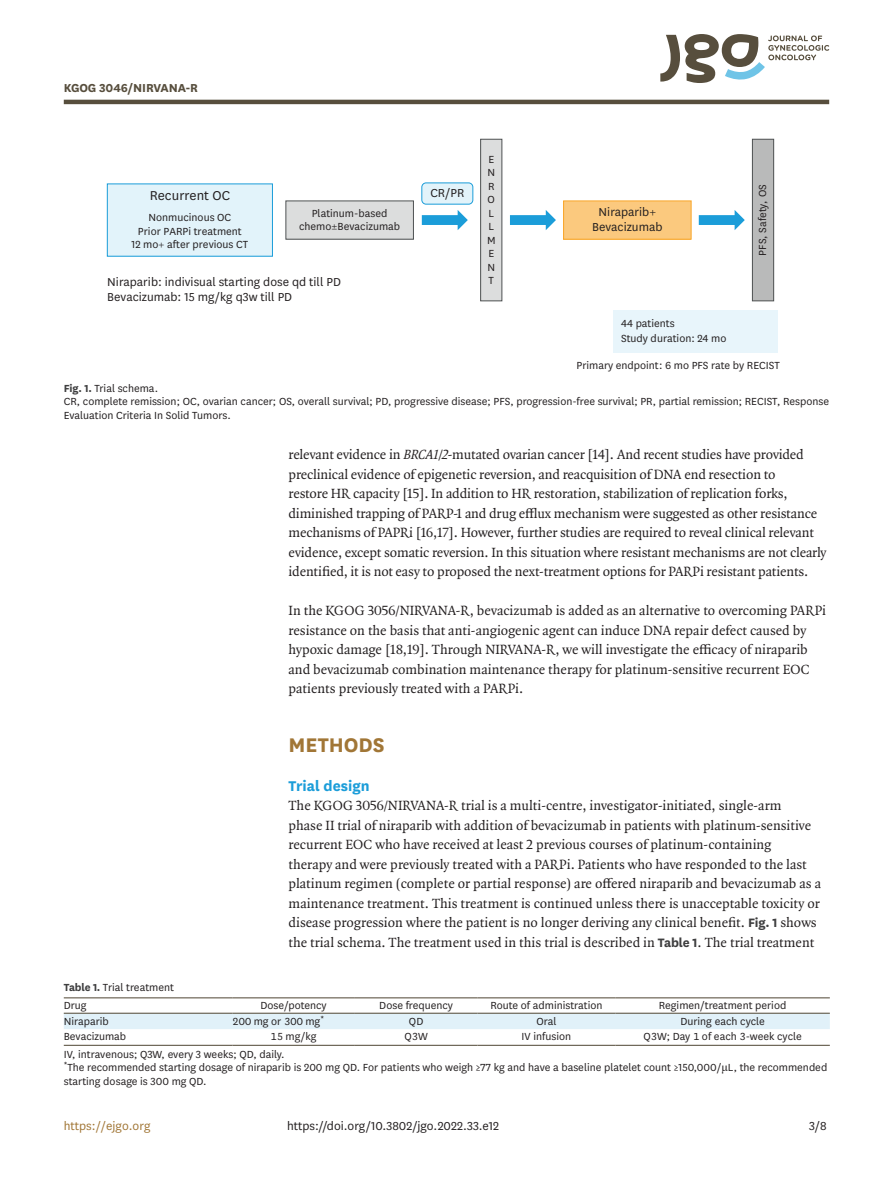
<style>
.page{position:relative;width:893px;height:1191px;background:#fff}
.page>*{position:absolute;margin:0;border:0;box-sizing:border-box;transform-origin:0 0}
.body_title1{font:700 23.1px "National";color:#a17636}
.body_title2_stacked{font:700 16.5px "National";color:#1b9dd9}
.t1{font:15px "National";color:#231f20}
.body_p{font:14.25px/19.5px "Quadraat OT";letter-spacing:-.01em;color:#231f20}
.body_p_first{font:14.25px/19.5px "Quadraat OT";color:#231f20}
.doi_running_footer{font:13.5px/15px "National";color:#231f20;text-align:center}
.alt-title-type{font:700 13.5px "National";letter-spacing:-.01em;color:#574e3d}
.t2{font:13.5px "National";color:#a17636}
.fig_caption{font:12px/13.5px "National";color:#231f20}
.table-wrap-foot_p{font:12px/13.5px "National";color:#231f20}
.tbody_entry{font:12px "National";color:#231f20}
.thead_entry{font:12px "National";color:#231f20}
.table-wrap-foot_p_fi{font:12px "National";color:#231f20}
.table-wrap_caption{font:12px "National";color:#231f20}
.tbody_entry-2{font:12px "National";letter-spacing:-.05em;color:#231f20}
.s1{font-weight:700;color:#3e3e3f}
.s2{font-style:italic}
.s3{font-family:"National";font-weight:700;color:#3e3e3f}
.s4{font-family:"Times New Roman"}
</style>
<div class="page">
<hr style="left:64px;top:100px;width:765px;height:4px;background:#574e3d">
<svg style="left:660px;top:34px;width:169px;height:49px"></svg>
<div style="left:107px;top:184px;width:165px;height:72px;background:#e2f3fa"></div>
<div style="left:613px;top:310px;width:164px;height:42px;background:#e8f5fb"></div>
<div style="left:107px;top:183px;width:166px;height:73px;border:1px solid #1b9dd9"></div>
<div style="left:286px;top:201px;width:127px;height:38px;background:#dcdddd"></div>
<div style="left:564px;top:201px;width:127px;height:38px;background:#fbc97e"></div>
<div style="left:563px;top:200px;width:128px;height:39px;border:1px solid #f9a628"></div>
<div style="left:422px;top:183px;width:51px;height:21px;background:#e2f3fa;border-radius:4px"></div>
<div style="left:421px;top:182px;width:52px;height:22px;border:1px solid #1b9dd9;border-radius:4px"></div>
<div style="left:481px;top:139px;width:21px;height:162px;background:#dcdddd"></div>
<div style="left:480px;top:139px;width:22px;height:162px;border:1px solid #4f5253"></div>
<div style="left:752px;top:139px;width:22px;height:162px;background:#b9baba"></div>
<div style="left:752px;top:139px;width:22px;height:162px;border:1px solid #4f5253"></div>
<svg style="left:422px;top:210px;width:46px;height:20px"></svg>
<svg style="left:510px;top:210px;width:46px;height:20px"></svg>
<svg style="left:699px;top:210px;width:46px;height:20px"></svg>
<div style="left:64px;top:1013px;width:766px;height:16px;background:#e1f1f9"></div>
<hr style="left:64px;top:997px;width:168px;height:1px;background:#574e3d">
<hr style="left:232px;top:997px;width:123px;height:1px;background:#574e3d">
<hr style="left:355px;top:997px;width:122px;height:1px;background:#574e3d">
<hr style="left:477px;top:997px;width:138px;height:1px;background:#574e3d">
<hr style="left:615px;top:997px;width:215px;height:1px;background:#574e3d">
<hr style="left:64px;top:1012px;width:168px;height:1px;background:#574e3d">
<hr style="left:232px;top:1012px;width:123px;height:1px;background:#574e3d">
<hr style="left:355px;top:1012px;width:122px;height:1px;background:#574e3d">
<hr style="left:477px;top:1012px;width:138px;height:1px;background:#574e3d">
<hr style="left:615px;top:1012px;width:215px;height:1px;background:#574e3d">
<hr style="left:64px;top:1044px;width:168px;height:1px;background:#574e3d">
<hr style="left:232px;top:1044px;width:123px;height:1px;background:#574e3d">
<hr style="left:355px;top:1044px;width:122px;height:1px;background:#574e3d">
<hr style="left:477px;top:1044px;width:138px;height:1px;background:#574e3d">
<hr style="left:615px;top:1044px;width:215px;height:1px;background:#574e3d">
<p class="alt-title-type" style="left:64px;top:78px;width:136px">KGOG 3046/NIRVANA-R</p>
<p class="fig_caption" style="left:487px;top:152px;width:10px">E<br>N<br>R<br>O<br>L<br>L<br>M<br>E<br>N<br>T</p>
<p class="doi_running_footer" style="left:430px;top:185px;width:35px">CR/PR</p>
<p class="t1" style="left:150px;top:186px;width:82px">Recurrent OC</p>
<p class="fig_caption" style="left:131px;top:210px;width:118px;text-align:center">Nonmucinous OC<br>Prior PARPi treatment<br>12 mo+ after previous CT</p>
<p class="fig_caption" style="left:299px;top:206px;width:103px;text-align:center">Platinum-based chemo±Bevacizumab</p>
<p class="doi_running_footer" style="left:592px;top:204px;width:72px">Niraparib+<br>Bevacizumab</p>
<p class="doi_running_footer" style="left:107px;top:273px;width:235px;text-align:left">Niraparib: indivisual starting dose qd till PD<br>Bevacizumab: 15 mg/kg q3w till PD</p>
<p class="fig_caption" style="left:755px;top:255px;width:72px;rotate:-90deg">PFS, Safety, OS</p>
<p class="fig_caption" style="left:621px;top:315px;width:107px;line-height:15px">44 patients<br>Study duration: 24 mo</p>
<p class="fig_caption" style="left:576px;top:358px;width:205px">Primary endpoint: 6 mo PFS rate by RECIST</p>
<p class="fig_caption" style="left:64px;top:381px;width:767px"><span class="s1">Fig. 1.</span> Trial schema.<br>CR, complete remission; OC, ovarian cancer; OS, overall survival; PD, progressive disease; PFS, progression-free survival; PR, partial remission; RECIST, Response<br>Evaluation Criteria In Solid Tumors.</p>
<p class="body_p" style="left:289px;top:445px;width:539px">relevant evidence in <span class="s2">BRCA1/2</span>-mutated ovarian cancer [14]. And recent studies have provided preclinical evidence of epigenetic reversion, and reacquisition of DNA end resection to<br>restore HR capacity [15]. In addition to HR restoration, stabilization of replication forks, diminished trapping of PARP-1 and drug efflux mechanism were suggested as other resistance mechanisms of PAPRi [16,17]. However, further studies are required to reveal clinical relevant evidence, except somatic reversion. In this situation where resistant mechanisms are not clearly identified, it is not easy to proposed the next-treatment options for PARPi resistant patients.</p>
<p class="body_p" style="left:289px;top:601px;width:539px">In the KGOG 3056/NIRVANA-R, bevacizumab is added as an alternative to overcoming PARPi resistance on the basis that anti-angiogenic agent can induce DNA repair defect caused by hypoxic damage [18,19]. Through NIRVANA-R, we will investigate the efficacy of niraparib and bevacizumab combination maintenance therapy for platinum-sensitive recurrent EOC patients previously treated with a PARPi.</p>
<p class="body_title1" style="left:289px;top:728px;width:98px">METHODS</p>
<p class="body_title2_stacked" style="left:289px;top:774px;width:83px">Trial design</p>
<p class="body_p_first" style="left:289px;top:796px;width:534px">The KGOG 3056/NIRVANA-R trial is a multi-centre, investigator-initiated, single-arm<br>phase II trial of niraparib with addition of bevacizumab in patients with platinum-sensitive recurrent EOC who have received at least 2 previous courses of platinum-containing<br>therapy and were previously treated with a PARPi. Patients who have responded to the last platinum regimen (complete or partial response) are offered niraparib and bevacizumab as a maintenance treatment. This treatment is continued unless there is unacceptable toxicity or disease progression where the patient is no longer deriving any clinical benefit. <span class="s3">Fig. 1</span> shows the trial schema. The treatment used in this trial is described in <span class="s3">Table 1</span>. The trial treatment</p>
<p class="table-wrap_caption" style="left:64px;top:979px;width:112px"><span class="s1">Table 1.</span> Trial treatment</p>
<p class="thead_entry" style="left:64px;top:997px;width:24px">Drug</p>
<p class="thead_entry" style="left:260px;top:997px;width:68px">Dose/potency</p>
<p class="thead_entry" style="left:379px;top:997px;width:75px">Dose frequency</p>
<p class="thead_entry" style="left:490px;top:997px;width:114px">Route of administration</p>
<p class="thead_entry" style="left:659px;top:997px;width:129px">Regimen/treatment period</p>
<p class="tbody_entry" style="left:64px;top:1013px;width:47px">Niraparib</p>
<p class="tbody_entry-2" style="left:232px;top:1013px;width:93px">200 mg or 300 mg<sup>*</sup></p>
<p class="tbody_entry" style="left:409px;top:1013px;width:16px">QD</p>
<p class="tbody_entry" style="left:536px;top:1013px;width:21px">Oral</p>
<p class="tbody_entry" style="left:680px;top:1013px;width:86px">During each cycle</p>
<p class="tbody_entry" style="left:64px;top:1028px;width:64px">Bevacizumab</p>
<p class="tbody_entry" style="left:270px;top:1028px;width:48px">15 mg/kg</p>
<p class="tbody_entry" style="left:404px;top:1028px;width:25px">Q3W</p>
<p class="tbody_entry" style="left:522px;top:1028px;width:51px">IV infusion</p>
<p class="tbody_entry" style="left:643px;top:1028px;width:160px">Q3W; Day 1 of each 3-week cycle</p>
<p class="table-wrap-foot_p_fi" style="left:64px;top:1046px;width:222px">IV, intravenous; Q3W, every 3 weeks; QD, daily.</p>
<p class="table-wrap-foot_p" style="left:64px;top:1060px;width:765px"><sup>*</sup>The recommended starting dosage of niraparib is 200 mg QD. For patients who weigh ≥77 kg and have a baseline platelet count ≥150,000/<span class="s4">μ</span>L, the recommended starting dosage is 300 mg QD.</p>
<p class="t2" style="left:64px;top:1116px;width:88px">https://ejgo.org</p>
<p class="doi_running_footer" style="left:287px;top:1117px;width:214px">https://doi.org/10.3802/jgo.2022.33.e12</p>
<p class="doi_running_footer" style="left:809px;top:1117px;width:19px">3/8</p>
</div>
